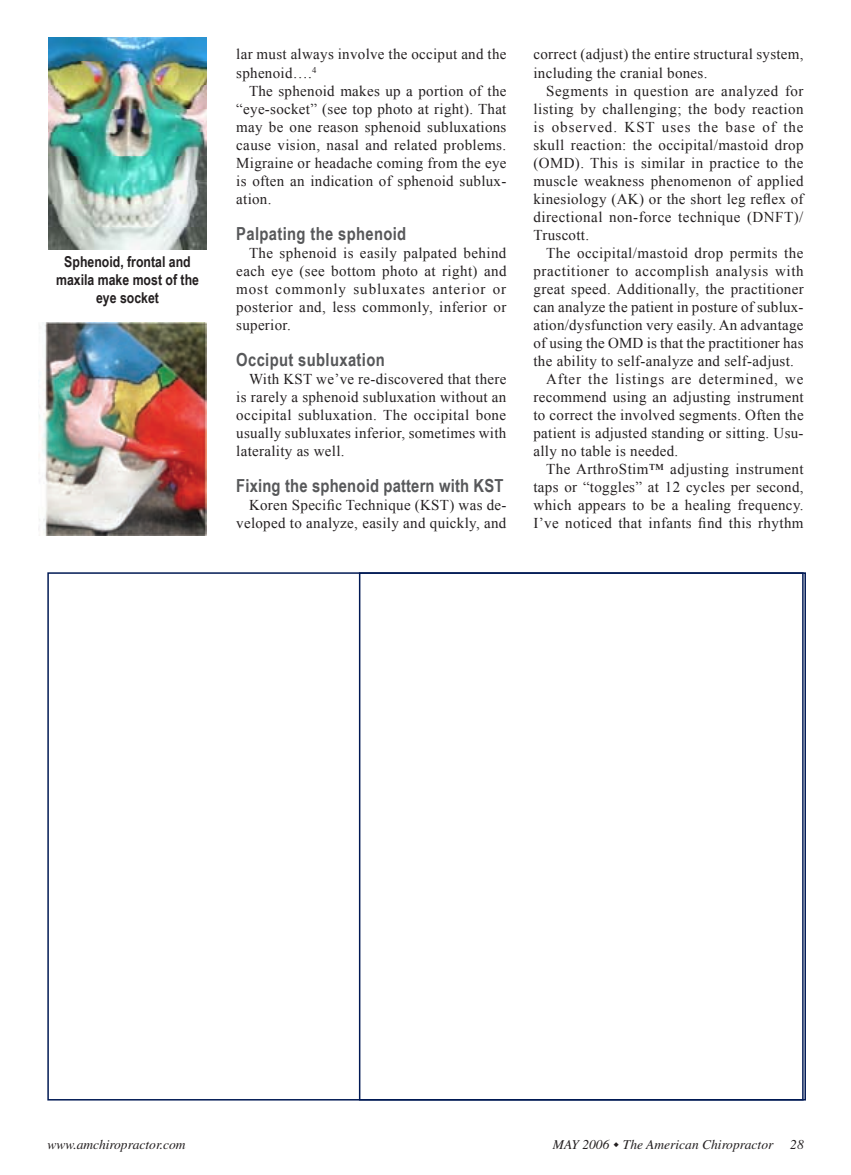
<style>
.page{position:relative;width:851px;height:1175px;background:#fff}
.page>*{position:absolute;margin:0;border:0;box-sizing:border-box;transform-origin:0 0}
.Headings{font:700 18px "Arial Narrow";letter-spacing:.02em;color:#57585a}
.Body{font:15px/18px "Times New Roman";letter-spacing:.02em;color:#231f20;text-align:justify}
.Headings-2{font:700 15px/18px "Arial Narrow";color:#231f20;text-align:center}
.t1{font:italic 13.5px "Times";color:#231f20}
</style>
<div class="page">
<div style="left:359px;top:572px;width:446px;height:528px;border:2px solid #001954"></div>
<img style="left:38px;top:322px;width:168px;height:213px">
<img style="left:49px;top:37px;width:157px;height:213px">
<p class="Headings-2" style="left:56px;top:252px;width:144px">Sphenoid, frontal and maxila make most of the eye socket</p>
<p class="Body" style="left:236px;top:45px;width:272px">lar must always involve the occiput and the sphenoid….<sup>4</sup></p>
<p class="Body" style="left:236px;top:81px;width:272px;text-indent:13px">The sphenoid makes up a portion of the “eye-socket” (see top photo at right). That may be one reason sphenoid subluxations cause vision, nasal and related problems.<br>Migraine or headache coming from the eye is often an indication of sphenoid sublux&shy;ation.</p>
<p class="Headings" style="left:236px;top:220px;width:171px">Palpating the sphenoid</p>
<p class="Body" style="left:236px;top:243px;width:272px;text-indent:13px">The sphenoid is easily palpated behind each eye (see bottom photo at right) and most commonly subluxates anterior or posterior and, less commonly, inferior or superior.</p>
<p class="Headings" style="left:236px;top:346px;width:150px">Occiput subluxation</p>
<p class="Body" style="left:236px;top:369px;width:272px;text-indent:13px">With KST we’ve re-discovered that there is rarely a sphenoid subluxation without an occipital subluxation. The occipital bone usually subluxates inferior, sometimes with laterality as well.</p>
<p class="Headings" style="left:236px;top:472px;width:269px">Fixing the sphenoid pattern with KST</p>
<p class="Body" style="left:236px;top:495px;width:272px;text-align:right">Koren Specific Technique (KST) was de&shy;veloped to analyze, easily and quickly, and</p>
<p class="Body" style="left:533px;top:45px;width:272px">correct (adjust) the entire structural system, including the cranial bones.</p>
<p class="Body" style="left:533px;top:81px;width:272px;text-indent:13px">Segments in question are analyzed for listing by challenging; the body reaction is observed. KST uses the base of the skull reaction: the occipital/mastoid drop (OMD). This is similar in practice to the muscle weakness phenomenon of applied kinesiology (AK) or the short leg reflex of directional non-force technique (DNFT)/ Truscott.</p>
<p class="Body" style="left:533px;top:243px;width:272px;text-indent:13px">The occipital/mastoid drop permits the practitioner to accomplish analysis with great speed. Additionally, the practitioner can analyze the patient in posture of sublux&shy;ation/dysfunction very easily. An advantage of using the OMD is that the practitioner has the ability to self-analyze and self-adjust.</p>
<p class="Body" style="left:533px;top:369px;width:272px;text-indent:13px">After the listings are determined, we recommend using an adjusting instrument to correct the involved segments. Often the patient is adjusted standing or sitting. Usu&shy;ally no table is needed.</p>
<p class="Body" style="left:533px;top:459px;width:272px;text-indent:13px">The ArthroStim™ adjusting instrument taps or “toggles” at 12 cycles per second, which appears to be a healing frequency.<br>I’ve noticed that infants find this rhythm</p>
<p class="t1" style="left:47px;top:1136px;width:140px">www.amchiropractor.com</p>
<p class="t1" style="left:552px;top:1136px;width:222px">MAY 2006 The American Chiropractor</p>
<p class="t1" style="left:790px;top:1136px;width:15px">28</p>
</div>
